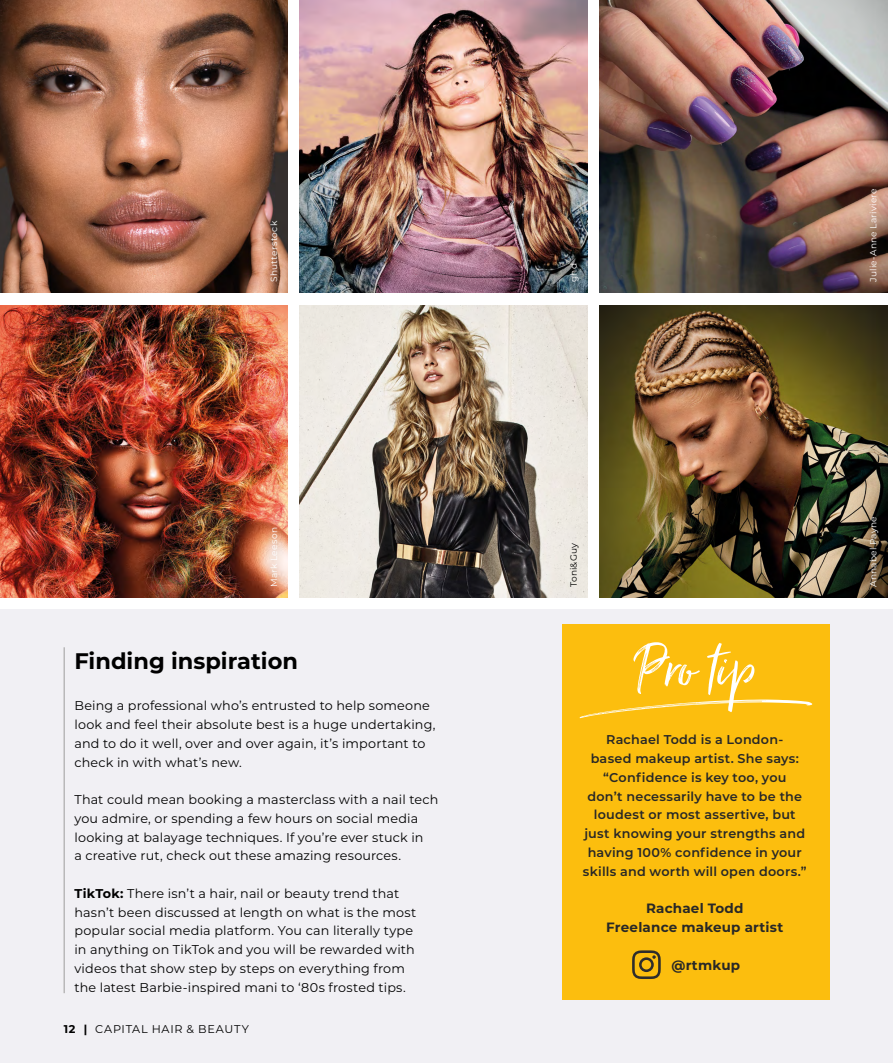
<style>
.page{position:relative;width:893px;height:1063px;background:#fff}
.page>*{position:absolute;margin:0;border:0;box-sizing:border-box;transform-origin:0 0}
.t1{font:75px "Just Lovely";letter-spacing:-.005em;color:#fff}
.t2{font:700 22.5px "Montserrat";color:#000}
.t3{font:700 13.5px/18.8px "Montserrat";letter-spacing:.015em;color:#282827;text-align:center}
.t4{font:12.75px/18.8px "Montserrat";letter-spacing:.015em;color:#000}
.t5{font:600 12.75px/18.8px "Montserrat";letter-spacing:.02em;color:#282827;text-align:center}
.t6{font:11.25px "Montserrat";letter-spacing:.065em;color:#000}
.t7{font:9px "Montserrat";letter-spacing:.025em;color:#fff}
.t8{font:9px "Montserrat";letter-spacing:.02em;color:#000}
.s1{font-weight:700}
</style>
<div class="page">
<div style="left:0;top:609px;width:893px;height:454px;background:#f1f0f4"></div>
<div style="left:562px;top:624px;width:267px;height:375px;background:#fcbe0e"></div>
<svg style="left:579px;top:700px;width:233px;height:18px"></svg>
<svg style="left:632px;top:950px;width:29px;height:29px"></svg>
<hr style="left:64px;top:647px;width:1px;height:346px;background:#9d9d9c">
<img style="left:0;top:0;width:288px;height:292px">
<img style="left:300px;top:0;width:287px;height:292px">
<img style="left:599px;top:0;width:288px;height:292px">
<img style="left:0;top:305px;width:288px;height:293px">
<img style="left:300px;top:305px;width:287px;height:293px">
<img style="left:599px;top:305px;width:288px;height:293px">
<div style="left:262px;top:519px;width:24px;height:76px;background:#000;opacity:.3"></div>
<p class="t7" style="left:268px;top:282px;width:62px;rotate:-90deg">Shutterstock</p>
<p class="t7" style="left:268px;top:587px;width:61px;rotate:-90deg">Mark Leeson</p>
<h2 class="t2" style="left:74px;top:645px;width:225px">Finding inspiration</h2>
<p class="t4" style="left:74px;top:696px;width:363px">Being a professional who’s entrusted to help someone look and feel their absolute best is a huge undertaking, and to do it well, over and over again, it’s important to check in with what’s new.</p>
<p class="t4" style="left:74px;top:790px;width:365px">That could mean booking a masterclass with a nail tech you admire, or spending a few hours on social media looking at balayage techniques. If you’re ever stuck in<br>a creative rut, check out these amazing resources.</p>
<p class="t4" style="left:74px;top:883px;width:343px"><span class="s1">TikTok:</span> There isn’t a hair, nail or beauty trend that hasn’t been discussed at length on what is the most popular social media platform. You can literally type in anything on TikTok and you will be rewarded with videos that show step by steps on everything from the latest Barbie-inspired mani to ‘80s frosted tips.</p>
<p class="t6" style="left:64px;top:1022px;width:187px"><span class="s1">12 |</span> CAPITAL HAIR &amp; BEAUTY</p>
<p class="t7" style="left:567px;top:282px;width:20px;rotate:-90deg">ghd</p>
<p class="t7" style="left:867px;top:282px;width:95px;rotate:-90deg">Julie-Anne Lariviere</p>
<p class="t8" style="left:567px;top:587px;width:46px;rotate:-90deg">Toni&amp;Guy</p>
<h1 class="t1" style="left:635px;top:622px;width:122px">Pro tip</h1>
<p class="t5" style="left:583px;top:730px;width:225px">Rachael Todd is a London-<br>based makeup artist. She says: “Confidence is key too, you<br>don’t necessarily have to be the loudest or most assertive, but just knowing your strengths and having 100% confidence in your skills and worth will open doors.”</p>
<p class="t3" style="left:606px;top:898px;width:179px">Rachael Todd<br>Freelance makeup artist</p>
<p class="t3" style="left:671px;top:955px;width:70px">@rtmkup</p>
<p class="t7" style="left:867px;top:587px;width:72px;rotate:-90deg">Annabel Payne</p>
</div>
